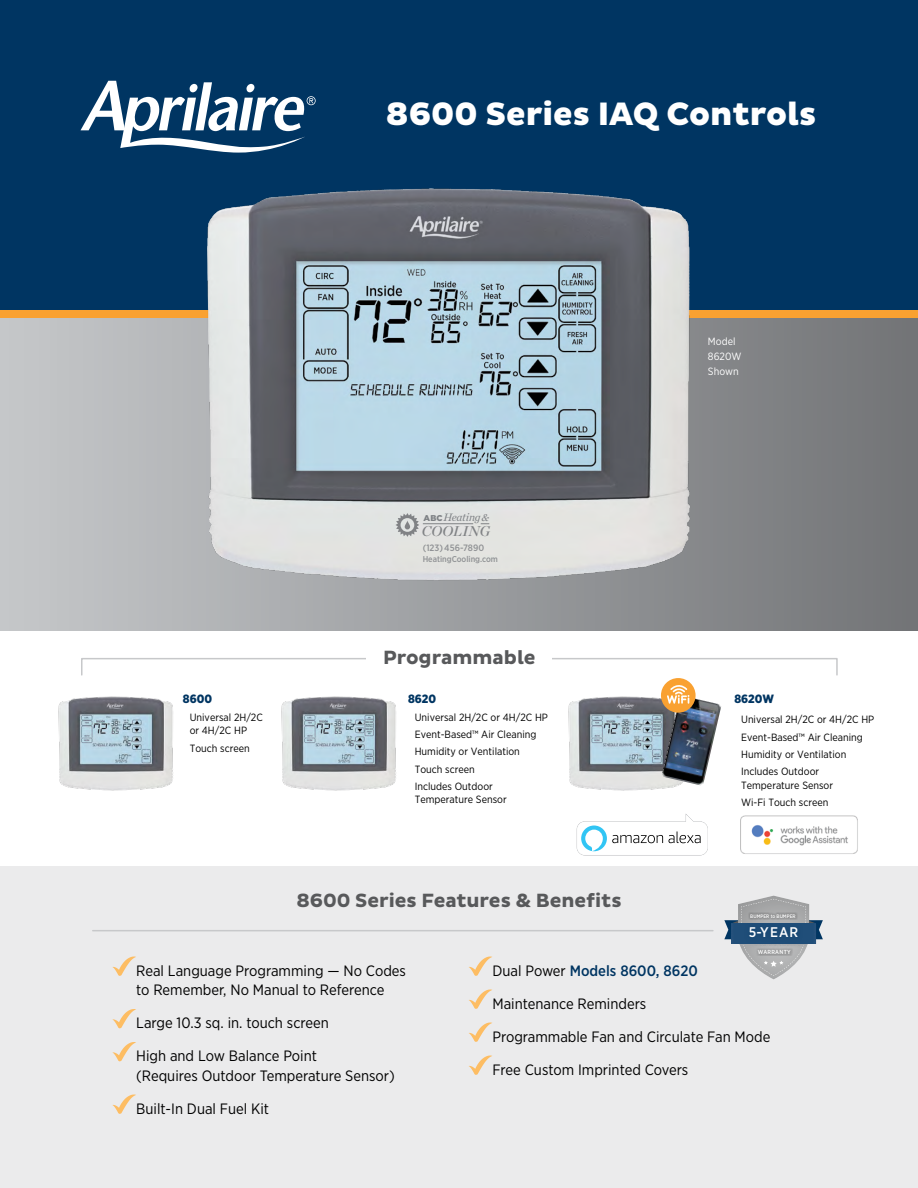
<style>
.page{position:relative;width:918px;height:1188px;background:#fff}
.page>*{position:absolute;margin:0;border:0;box-sizing:border-box;transform-origin:0 0}
.t1{font:800 33px "Pluto Sans";color:#fff}
.t2{font:700 19.5px "Pluto Sans";color:#58595b}
.t3{font:15px/19.5px "Gotham Narrow";color:#000}
.t4{font:italic 14.1px "Chronicle Display Semi";letter-spacing:-.01em;color:#808285}
.t5{font:500 13.95px "Gotham Narrow";color:#fff}
.t6{font:900 12px "Gotham Narrow";color:#003562}
.t7{font:italic 11.25px "Chronicle Text G1";letter-spacing:-.02em;color:#7e8185}
.t8{font:10.5px/17.2px "Gotham Narrow";color:#000}
.t9{font:10.5px/15px "Gotham Narrow";color:#fff}
.t10{font:500 9.15px "Gotham Narrow";color:#8f9194}
.t11{font:500 8.4px "Gotham Narrow";color:#8f9194}
.t12{font:500 5.85px "Gotham Narrow";letter-spacing:.02em;color:#fff}
.t13{font:500 4.95px "Gotham Narrow";color:#fff}
.s1{font-family:"Gotham";font-weight:900;font-style:normal;font-size:8.4px}
.s2{font-weight:500;color:#003562}
</style>
<div class="page">
<div style="left:0;top:266px;width:918px;height:365px;background:linear-gradient(to right,#c6c8ca,#727477)"></div>
<div style="left:0;top:0;width:918px;height:316px;background:#003562"></div>
<div style="left:0;top:310px;width:918px;height:7px;background:#f9a131"></div>
<svg style="left:81px;top:81px;width:235px;height:72px"></svg>
<div style="left:0;top:866px;width:918px;height:322px;background:#ebebec"></div>
<svg style="left:112px;top:956px;width:24px;height:20px"></svg>
<svg style="left:112px;top:1009px;width:24px;height:20px"></svg>
<svg style="left:112px;top:1042px;width:24px;height:20px"></svg>
<svg style="left:112px;top:1094px;width:24px;height:20px"></svg>
<svg style="left:469px;top:956px;width:23px;height:20px"></svg>
<svg style="left:469px;top:989px;width:23px;height:20px"></svg>
<svg style="left:469px;top:1022px;width:23px;height:20px"></svg>
<svg style="left:469px;top:1055px;width:23px;height:20px"></svg>
<img style="left:195px;top:188px;width:522px;height:416px">
<svg style="left:396px;top:513px;width:23px;height:24px"></svg>
<hr style="left:423px;top:523px;width:50px;height:1px;background:#808285">
<img style="left:281px;top:696px;width:115px;height:95px">
<img style="left:58px;top:696px;width:115px;height:95px">
<img style="left:568px;top:696px;width:109px;height:95px">
<img style="left:662px;top:699px;width:59px;height:87px">
<div style="left:81px;top:658px;width:757px;height:18px;border:2px solid #c7c8ca"></div>
<div style="left:367px;top:651px;width:185px;height:14px;background:#fff"></div>
<hr style="left:93px;top:930px;width:620px;height:1px;background:#c7c8ca">
<svg style="left:724px;top:896px;width:99px;height:83px"></svg>
<div style="left:744px;top:922px;width:59px;height:21px;background:#1d4b77"></div>
<div style="left:748px;top:912px;width:50px;height:8px;background:#919292"></div>
<div style="left:756px;top:947px;width:37px;height:9px;background:#000;opacity:.4"></div>
<svg style="left:577px;top:814px;width:131px;height:41px"></svg>
<div style="left:661px;top:678px;width:35px;height:35px;background:#f9a131;border-radius:50%"></div>
<svg style="left:667px;top:685px;width:22px;height:19px"></svg>
<img style="left:740px;top:815px;width:118px;height:39px">
<h1 class="t1" style="left:386px;top:95px;width:432px">8600 Series IAQ Controls</h1>
<p class="t6" style="left:183px;top:691px;width:31px">8600</p>
<p class="t8" style="left:190px;top:710px;width:75px;line-height:13.5px">Universal 2H/2C or 4H/2C HP</p>
<p class="t8" style="left:190px;top:739px;width:62px">Touch screen</p>
<p class="t7" style="left:423px;top:509px;width:67px"><span class="s1">ABC</span>Heating&amp;</p>
<p class="t4" style="left:422px;top:520px;width:70px">COOLING</p>
<p class="t10" style="left:423px;top:542px;width:63px">(123) 456-7890</p>
<p class="t11" style="left:423px;top:554px;width:77px">HeatingCooling.com</p>
<h2 class="t2" style="left:383px;top:646px;width:154px">Programmable</h2>
<p class="t6" style="left:408px;top:691px;width:30px">8620</p>
<p class="t8" style="left:415px;top:708px;width:135px">Universal 2H/2C or 4H/2C HP<br>Event-Based™ Air Cleaning<br>Humidity or Ventilation<br>Touch screen<br>Includes Outdoor</p>
<p class="t8" style="left:415px;top:791px;width:93px">Temperature Sensor</p>
<h2 class="t2" style="left:296px;top:889px;width:327px">8600 Series Features &amp; Benefits</h2>
<p class="t9" style="left:708px;top:334px;width:35px">Model<br>8620W<br>Shown</p>
<p class="t6" style="left:734px;top:691px;width:41px">8620W</p>
<p class="t8" style="left:741px;top:711px;width:135px">Universal 2H/2C or 4H/2C HP<br>Event-Based™ Air Cleaning<br>Humidity or Ventilation<br>Includes Outdoor</p>
<p class="t8" style="left:741px;top:776px;width:93px">Temperature Sensor<br>Wi-Fi Touch screen</p>
<p class="t13" style="left:750px;top:913px;width:47px">BUMPER to BUMPER</p>
<p class="t12" style="left:758px;top:948px;width:34px">WARRANTY</p>
<p class="t5" style="left:749px;top:924px;width:51px">5-YEAR</p>
<p class="t3" style="left:136px;top:961px;width:271px">Real Language Programming — No Codes to Remember, No Manual to Reference</p>
<p class="t3" style="left:136px;top:1013px;width:194px">Large 10.3 sq. in. touch screen</p>
<p class="t3" style="left:136px;top:1046px;width:260px">High and Low Balance Point<br>(Requires Outdoor Temperature Sensor)</p>
<p class="t3" style="left:136px;top:1099px;width:134px">Built-In Dual Fuel Kit</p>
<p class="t3" style="left:492px;top:954px;width:207px;line-height:33px">Dual Power <span class="s2">Models 8600, 8620<br></span>Maintenance Reminders</p>
<p class="t3" style="left:492px;top:1027px;width:280px">Programmable Fan and Circulate Fan Mode</p>
<p class="t3" style="left:492px;top:1060px;width:197px">Free Custom Imprinted Covers</p>
</div>
